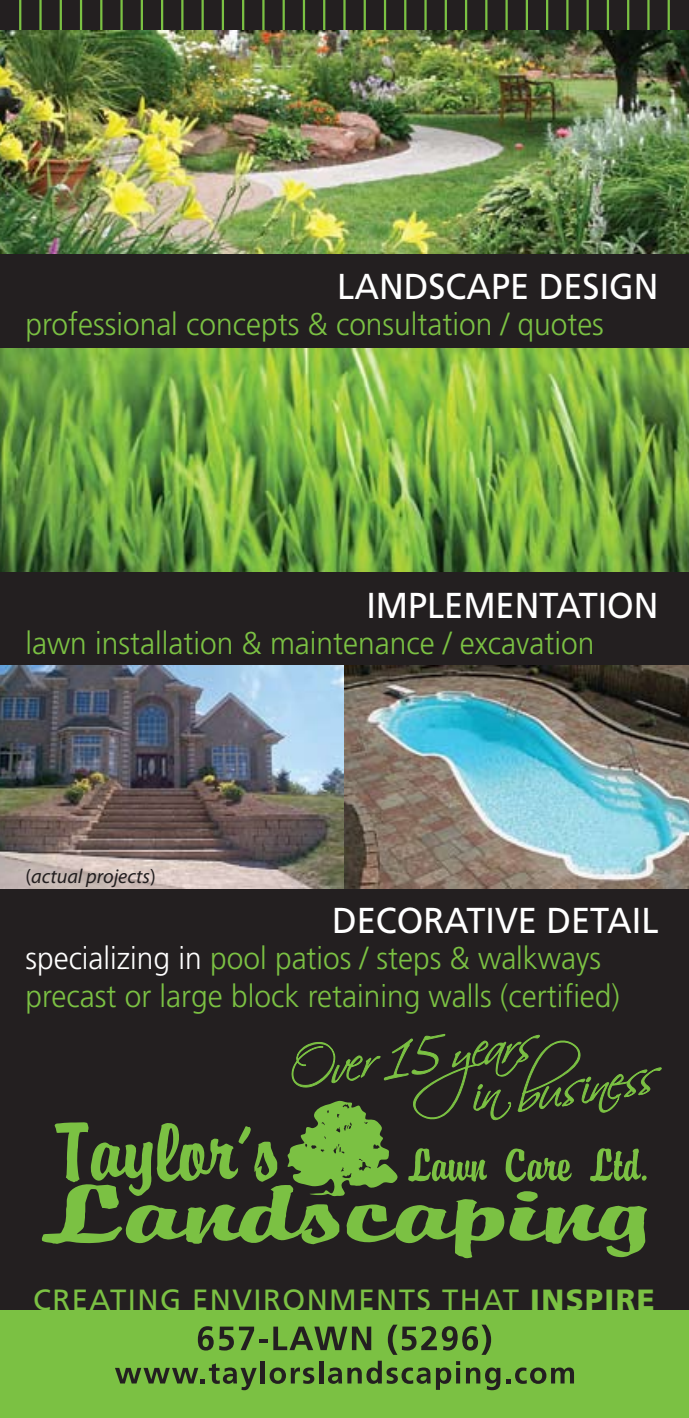
<style>
.page{position:relative;width:689px;height:1418px;background:#fff}
.page>*{position:absolute;margin:0;border:0;box-sizing:border-box;transform-origin:0 0}
.t1{font:36px "Frutiger";color:#fff;scale:.95 1}
.t2{font:300 31.5px/37.8px "Frutiger";color:#7bc143;scale:.95 1}
.t3{font:29.25px "Frutiger";letter-spacing:.05em;color:#7bc143}
.t4{font:italic 20.25px "Myriad Pro";color:#231f20}
.s1{font-style:normal}
.s2{color:#fff}
.s3{font-weight:900}
</style>
<div class="page">
<div style="left:0;top:0;width:688px;height:1418px;background:#231f20"></div>
<img style="left:0;top:349px;width:688px;height:223px">
<svg style="left:42px;top:1033px;width:619px;height:225px"></svg>
<hr style="left:19px;top:0;width:2px;height:31px;background:#7bc143">
<hr style="left:39px;top:0;width:3px;height:31px;background:#7bc143">
<hr style="left:60px;top:0;width:2px;height:31px;background:#7bc143">
<hr style="left:80px;top:0;width:2px;height:31px;background:#7bc143">
<hr style="left:100px;top:0;width:2px;height:31px;background:#7bc143">
<hr style="left:120px;top:0;width:3px;height:31px;background:#7bc143">
<hr style="left:141px;top:0;width:2px;height:31px;background:#7bc143">
<hr style="left:161px;top:0;width:2px;height:31px;background:#7bc143">
<hr style="left:181px;top:0;width:2px;height:31px;background:#7bc143">
<hr style="left:201px;top:0;width:3px;height:31px;background:#7bc143">
<hr style="left:222px;top:0;width:2px;height:31px;background:#7bc143">
<hr style="left:242px;top:0;width:2px;height:31px;background:#7bc143">
<hr style="left:262px;top:0;width:2px;height:31px;background:#7bc143">
<hr style="left:282px;top:0;width:3px;height:31px;background:#7bc143">
<hr style="left:303px;top:0;width:2px;height:31px;background:#7bc143">
<hr style="left:323px;top:0;width:2px;height:31px;background:#7bc143">
<hr style="left:343px;top:0;width:2px;height:31px;background:#7bc143">
<hr style="left:363px;top:0;width:3px;height:31px;background:#7bc143">
<hr style="left:384px;top:0;width:2px;height:31px;background:#7bc143">
<hr style="left:404px;top:0;width:2px;height:31px;background:#7bc143">
<hr style="left:424px;top:0;width:2px;height:31px;background:#7bc143">
<hr style="left:444px;top:0;width:3px;height:31px;background:#7bc143">
<hr style="left:465px;top:0;width:2px;height:31px;background:#7bc143">
<hr style="left:485px;top:0;width:2px;height:31px;background:#7bc143">
<hr style="left:505px;top:0;width:2px;height:31px;background:#7bc143">
<hr style="left:525px;top:0;width:3px;height:31px;background:#7bc143">
<hr style="left:546px;top:0;width:2px;height:31px;background:#7bc143">
<hr style="left:566px;top:0;width:2px;height:31px;background:#7bc143">
<hr style="left:586px;top:0;width:2px;height:31px;background:#7bc143">
<hr style="left:606px;top:0;width:3px;height:31px;background:#7bc143">
<hr style="left:627px;top:0;width:2px;height:31px;background:#7bc143">
<hr style="left:647px;top:0;width:2px;height:31px;background:#7bc143">
<hr style="left:667px;top:0;width:2px;height:31px;background:#7bc143">
<div style="left:0;top:1310px;width:688px;height:108px;background:#7bc143"></div>
<svg style="left:198px;top:1326px;width:173px;height:24px"></svg>
<svg style="left:388px;top:1324px;width:103px;height:30px"></svg>
<svg style="left:115px;top:1363px;width:142px;height:27px"></svg>
<hr style="left:261px;top:1360px;width:4px;height:23px;background:#231f20">
<svg style="left:269px;top:1367px;width:45px;height:16px"></svg>
<hr style="left:319px;top:1360px;width:4px;height:23px;background:#231f20">
<svg style="left:328px;top:1360px;width:102px;height:23px"></svg>
<svg style="left:436px;top:1361px;width:24px;height:28px"></svg>
<svg style="left:466px;top:1367px;width:34px;height:23px"></svg>
<svg style="left:506px;top:1367px;width:68px;height:16px"></svg>
<img style="left:0;top:31px;width:688px;height:223px">
<img style="left:0;top:666px;width:688px;height:223px">
<p class="t1" style="left:337px;top:265px;width:340px">LANDSCAPE DESIGN</p>
<p class="t2" style="left:25px;top:305px;width:610px">professional concepts &amp; consultation / quotes</p>
<p class="t1" style="left:366px;top:584px;width:309px">IMPLEMENTATION</p>
<p class="t2" style="left:25px;top:624px;width:600px">lawn installation &amp; maintenance / excavation</p>
<p class="t4" style="left:25px;top:864px;width:132px"><span class="s1">(</span>actual projects<span class="s1">)</span></p>
<p class="t1" style="left:332px;top:899px;width:345px">DECORATIVE DETAIL</p>
<p class="t2" style="left:25px;top:939px;width:627px"><span class="s2">specializing in</span> pool patios / steps &amp; walkways precast or large block retaining walls (certified)</p>
<p class="t3" style="left:33px;top:1282px;width:622px">CREATING ENVIRONMENTS THAT <span class="s3">INSPIRE</span></p>
</div>
